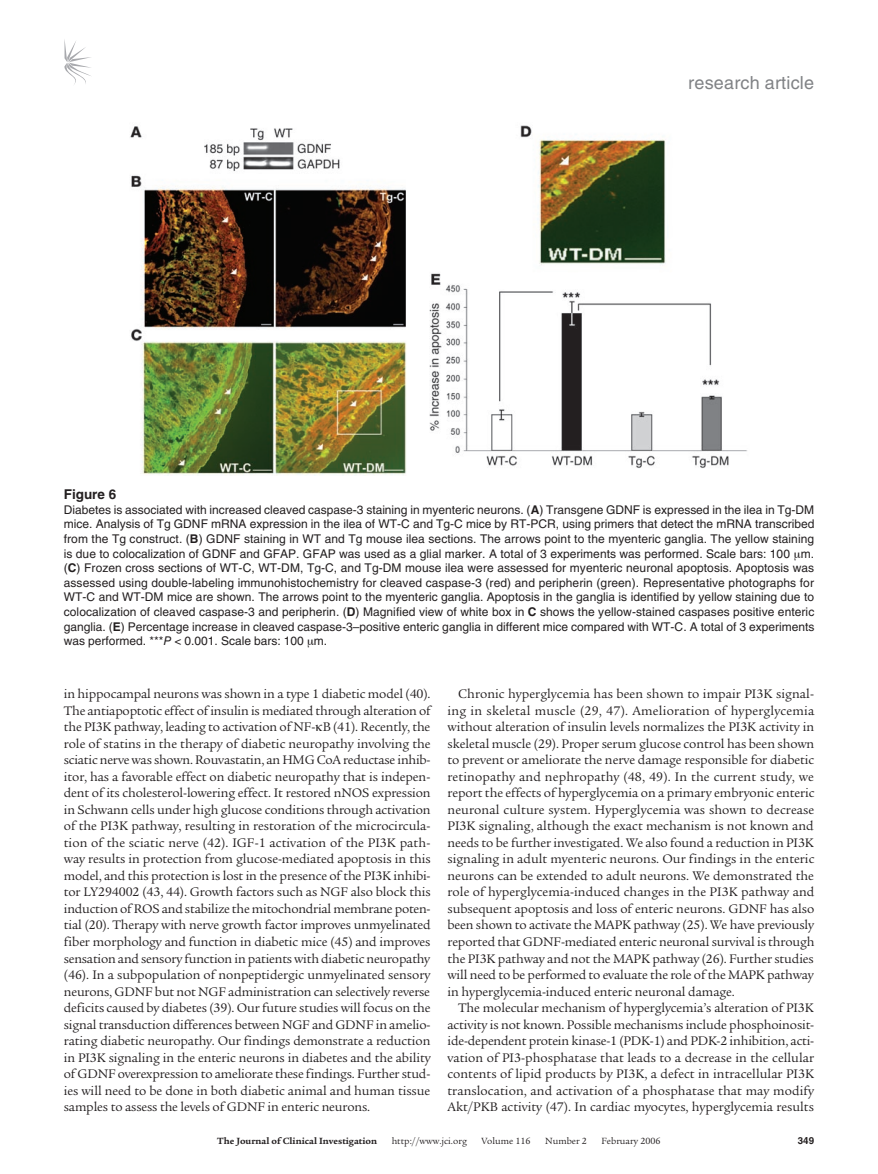
<style>
.page{position:relative;width:878px;height:1174px;background:#fff}
.page>*{position:absolute;margin:0;border:0;box-sizing:border-box;transform-origin:0 0}
.t1{font:18px "Helvetica LT Std";letter-spacing:.01em;color:#808285}
.t2{font:13.5px/16.5px "Legacy Serif Std";letter-spacing:-.005em;color:#231f20;text-align:justify}
.t3{font:700 13.5px "Helvetica LT Std";color:#231f20}
.t4{font:12px/14.7px "Helvetica LT Std";color:#231f20;text-align:justify}
.t5{font:9.75px "Legacy Serif Std";color:#231f20}
.t6{font:700 9.75px "Legacy Serif Std";color:#231f20}
.t7{font:700 9.75px "Helvetica LT Std";color:#231f20}
.s1{font-weight:700}
.s2{font-style:italic}
</style>
<div class="page">
<svg style="left:64px;top:39px;width:27px;height:45px"></svg>
<img style="left:130px;top:125px;width:617px;height:351px">
<h1 class="t1" style="left:688px;top:72px;width:127px">research article</h1>
<p class="t3" style="left:64px;top:486px;width:54px">Figure 6</p>
<p class="t4" style="left:64px;top:502px;width:752px">Diabetes is associated with increased cleaved caspase-3 staining in myenteric neurons. (<span class="s1">A</span>) Transgene GDNF is expressed in the ilea in Tg-DM mice. Analysis of Tg GDNF mRNA expression in the ilea of WT-C and Tg-C mice by RT-PCR, using primers that detect the mRNA transcribed from the Tg construct. (<span class="s1">B</span>) GDNF staining in WT and Tg mouse ilea sections. The arrows point to the myenteric ganglia. The yellow staining is due to colocalization of GDNF and GFAP. GFAP was used as a glial marker. A total of 3 experiments was performed. Scale bars: 100 m. (<span class="s1">C</span>) Frozen cross sections of WT-C, WT-DM, Tg-C, and Tg-DM mouse ilea were assessed for myenteric neuronal apoptosis. Apoptosis was assessed using double-labeling immunohistochemistry for cleaved caspase-3 (red) and peripherin (green). Representative photographs for WT-C and WT-DM mice are shown. The arrows point to the myenteric ganglia. Apoptosis in the ganglia is identified by yellow staining due to colocalization of cleaved caspase-3 and peripherin. (<span class="s1">D</span>) Magnified view of white box in <span class="s1">C</span> shows the yellow-stained caspases positive enteric ganglia. (<span class="s1">E</span>) Percentage increase in cleaved caspase-3–positive enteric ganglia in different mice compared with WT-C. A total of 3 experiments was performed. ***<span class="s2">P</span> &lt; 0.001. Scale bars: 100 m.</p>
<p class="t2" style="left:64px;top:686px;width:368px">in hippocampal neurons was shown in a type 1 diabetic model (40).<br>The antiapoptotic effect of insulin is mediated through alteration of the PI3K pathway, leading to activation of NF- B (41). Recently, the role of statins in the therapy of diabetic neuropathy involving the sciatic nerve was shown. Rouvastatin, an HMG CoA reductase inhib&shy;itor, has a favorable effect on diabetic neuropathy that is indepen&shy;dent of its cholesterol-lowering effect. It restored nNOS expression in Schwann cells under high glucose conditions through activation of the PI3K pathway, resulting in restoration of the microcircula&shy;tion of the sciatic nerve (42). IGF-1 activation of the PI3K path&shy;way results in protection from glucose-mediated apoptosis in this model, and this protection is lost in the presence of the PI3K inhibi&shy;tor LY294002 (43, 44). Growth factors such as NGF also block this induction of ROS and stabilize the mitochondrial membrane poten&shy;tial (20). Therapy with nerve growth factor improves unmyelinated fiber morphology and function in diabetic mice (45) and improves sensation and sensory function in patients with diabetic neuropathy (46). In a subpopulation of nonpeptidergic unmyelinated sensory neurons, GDNF but not NGF administration can selectively reverse deficits caused by diabetes (39). Our future studies will focus on the signal transduction differences between NGF and GDNF in amelio&shy;rating diabetic neuropathy. Our findings demonstrate a reduction in PI3K signaling in the enteric neurons in diabetes and the ability of GDNF overexpression to ameliorate these findings. Further stud&shy;ies will need to be done in both diabetic animal and human tissue samples to assess the levels of GDNF in enteric neurons.</p>
<p class="t2" style="left:447px;top:686px;width:368px;text-indent:11px">Chronic hyperglycemia has been shown to impair PI3K signal&shy;ing in skeletal muscle (29, 47). Amelioration of hyperglycemia without alteration of insulin levels normalizes the PI3K activity in skeletal muscle (29). Proper serum glucose control has been shown to prevent or ameliorate the nerve damage responsible for diabetic retinopathy and nephropathy (48, 49). In the current study, we report the effects of hyperglycemia on a primary embryonic enteric neuronal culture system. Hyperglycemia was shown to decrease PI3K signaling, although the exact mechanism is not known and needs to be further investigated. We also found a reduction in PI3K signaling in adult myenteric neurons. Our findings in the enteric neurons can be extended to adult neurons. We demonstrated the role of hyperglycemia-induced changes in the PI3K pathway and subsequent apoptosis and loss of enteric neurons. GDNF has also been shown to activate the MAPK pathway (25). We have previously reported that GDNF-mediated enteric neuronal survival is through the PI3K pathway and not the MAPK pathway (26). Further studies will need to be performed to evaluate the role of the MAPK pathway in hyperglycemia-induced enteric neuronal damage.</p>
<p class="t2" style="left:447px;top:999px;width:368px;text-indent:11px">The molecular mechanism of hyperglycemia’s alteration of PI3K activity is not known. Possible mechanisms include phosphoinosit&shy;ide-dependent protein kinase-1 (PDK-1) and PDK-2 inhibition, acti&shy;vation of PI3-phosphatase that leads to a decrease in the cellular contents of lipid products by PI3K, a defect in intracellular PI3K translocation, and activation of a phosphatase that may modify Akt/PKB activity (47). In cardiac myocytes, hyperglycemia results</p>
<p class="t6" style="left:217px;top:1135px;width:161px">The Journal of Clinical Investigation</p>
<p class="t5" style="left:391px;top:1135px;width:77px">http://www.jci.org</p>
<p class="t5" style="left:481px;top:1135px;width:50px">Volume 116</p>
<p class="t5" style="left:545px;top:1135px;width:43px">Number 2</p>
<p class="t5" style="left:601px;top:1135px;width:61px">February 2006</p>
<p class="t7" style="left:797px;top:1134px;width:18px">349</p>
</div>
